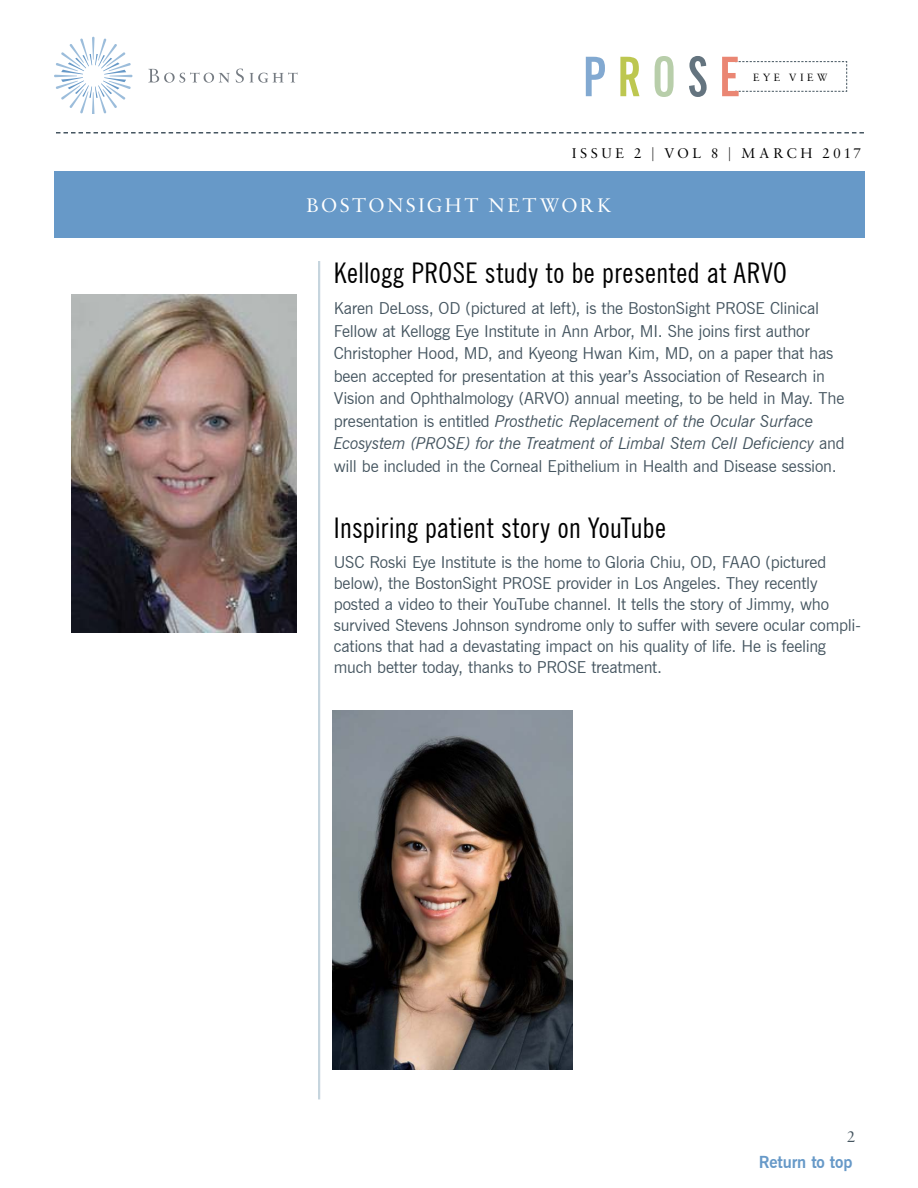
<style>
.page{position:relative;width:918px;height:1188px;background:#fff}
.page>*{position:absolute;margin:0;border:0;box-sizing:border-box;transform-origin:0 0}
.t1{font:700 extra-condensed 54.6px "News Gothic BT";letter-spacing:.205em;color:#82a9d1}
.t2{font:condensed 28.5px "News Gothic BT";letter-spacing:.02em;color:#000}
.t3{font:21px "Sabon MT Pro";letter-spacing:.1em;color:#fff}
.t4{font:16.5px/22.5px "News Gothic BT";letter-spacing:-.01em;color:#455560}
.t5{font:700 16.5px "News Gothic BT";letter-spacing:-.005em;color:#6799c8}
.t6{font:16.5px "Sabon MT Pro";color:#455560}
.t7{font:15px "Sabon MT Pro";letter-spacing:.235em;color:#000}
.t8{font:11.25px "Sabon MT Pro";letter-spacing:.3em;color:#000}
.s1{color:#bdc750}
.s2{color:#b8ceaa}
.s3{color:#64747f}
.s4{color:#ea8673}
.s5{font-style:italic}
</style>
<div class="page">
<svg style="left:56px;top:132px;width:808px;height:2px"></svg>
<svg style="left:735px;top:61px;width:112px;height:31px"></svg>
<svg style="left:54px;top:37px;width:79px;height:77px"></svg>
<svg style="left:148px;top:69px;width:82px;height:14px"></svg>
<svg style="left:236px;top:69px;width:8px;height:14px"></svg>
<svg style="left:250px;top:72px;width:47px;height:11px"></svg>
<div style="left:54px;top:171px;width:810px;height:66px;background:#6799c8"></div>
<hr style="left:318px;top:261px;width:2px;height:838px;background:#3b6e8f">
<img style="left:333px;top:711px;width:240px;height:359px">
<img style="left:71px;top:295px;width:225px;height:337px">
<h1 class="t1" style="left:582px;top:44px;width:158px">P<span class="s1">R</span><span class="s2">O</span><span class="s3">S</span><span class="s4">E</span></h1>
<p class="t8" style="left:753px;top:70px;width:76px">EYE VIEW</p>
<p class="t7" style="left:572px;top:144px;width:291px">ISSUE 2 | VOL 8 | MARCH 2017</p>
<p class="t3" style="left:306px;top:192px;width:307px">BOSTONSIGHT NETWORK</p>
<h2 class="t2" style="left:334px;top:255px;width:455px">Kellogg PROSE study to be presented at ARVO</h2>
<p class="t4" style="left:334px;top:297px;width:513px">Karen DeLoss, OD (pictured at left), is the BostonSight PROSE Clinical Fellow at Kellogg Eye Institute in Ann Arbor, MI. She joins first author Christopher Hood, MD, and Kyeong Hwan Kim, MD, on a paper that has been accepted for presentation at this year’s Association of Research in Vision and Ophthalmology (ARVO) annual meeting, to be held in May. The presentation is entitled <span class="s5">Prosthetic Replacement of the Ocular Surface Ecosystem (PROSE) for the Treatment of Limbal Stem Cell Deficiency</span> and will be included in the Corneal Epithelium in Health and Disease session.</p>
<h2 class="t2" style="left:334px;top:510px;width:334px">Inspiring patient story on YouTube</h2>
<p class="t4" style="left:334px;top:551px;width:529px;line-height:21px">USC Roski Eye Institute is the home to Gloria Chiu, OD, FAAO (pictured below), the BostonSight PROSE provider in Los Angeles. They recently posted a video to their YouTube channel. It tells the story of Jimmy, who survived Stevens Johnson syndrome only to suffer with severe ocular compli&shy;cations that had a devastating impact on his quality of life. He is feeling much better today, thanks to PROSE treatment.</p>
<p class="t6" style="left:847px;top:1126px;width:9px">2</p>
<p class="t5" style="left:759px;top:1152px;width:95px">Return to top</p>
</div>
